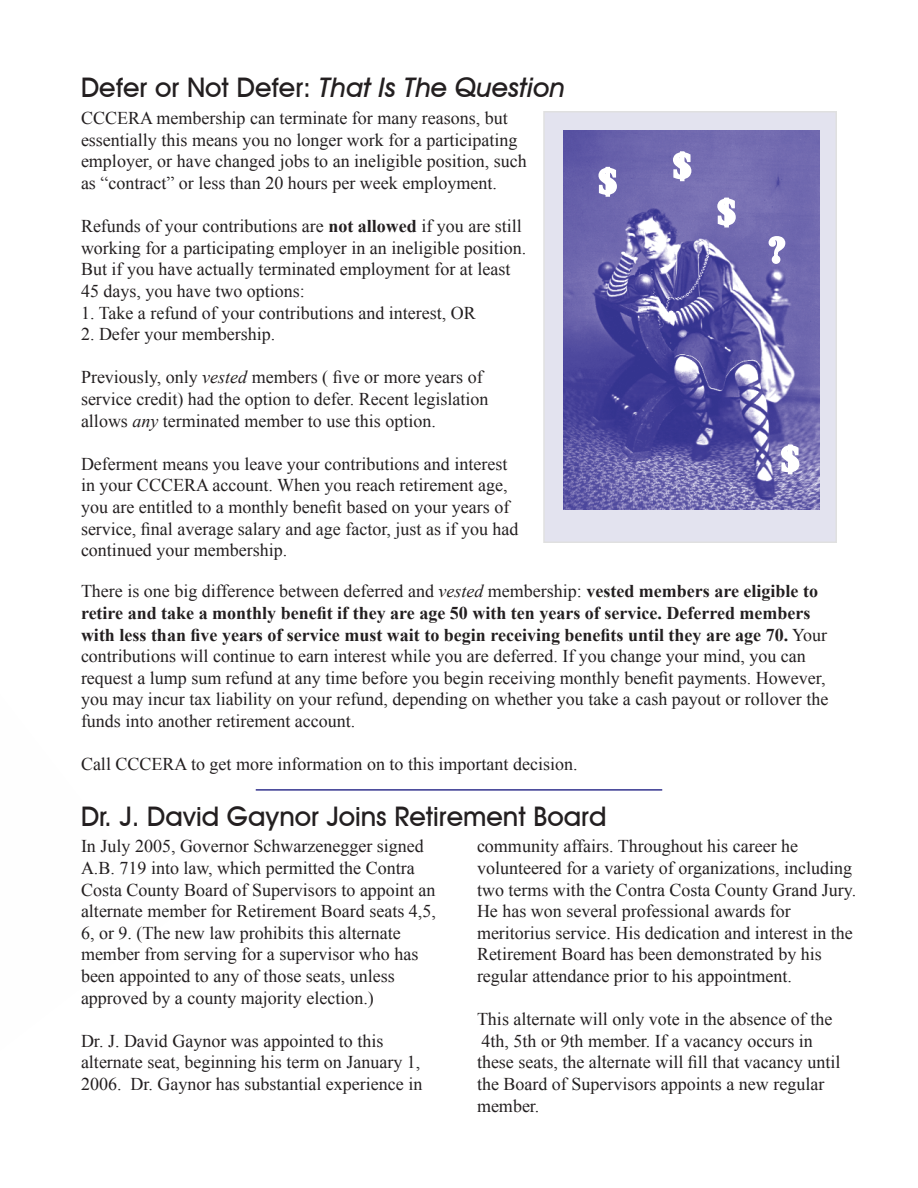
<style>
.page{position:relative;width:918px;height:1188px;background:#fff}
.page>*{position:absolute;margin:0;border:0;box-sizing:border-box;transform-origin:0 0}
.t1{font:700 36px "Times New Roman";color:#fff}
.t2{font:500 27px "Avant Garde IT Cby BT";color:#231f20}
.t3{font:italic 500 27px "Avant Garde IT Cby BT";color:#231f20}
.t4{font:18px/21.6px "Times New Roman";color:#231f20}
.s1{font-style:normal}
.s2{font-weight:700}
.s3{font-style:italic}
</style>
<div class="page">
<hr style="left:256px;top:789px;width:406px;height:2px;background:#34348f">
<div style="left:544px;top:112px;width:292px;height:430px;background:#e3e3ef"></div>
<img style="left:563px;top:131px;width:257px;height:379px">
<svg style="left:596px;top:165px;width:23px;height:33px"></svg>
<svg style="left:671px;top:150px;width:23px;height:33px"></svg>
<svg style="left:715px;top:196px;width:23px;height:33px"></svg>
<svg style="left:779px;top:443px;width:23px;height:33px"></svg>
<svg style="left:766px;top:234px;width:22px;height:32px"></svg>
<h2 class="t3" style="left:81px;top:71px;width:485px"><span class="s1">Defer or Not Defer:</span> That Is The Question</h2>
<p class="t4" style="left:81px;top:107px;width:447px">CCCERA membership can terminate for many reasons, but essentially this means you no longer work for a participating employer, or have changed jobs to an ineligible position, such as “contract” or less than 20 hours per week employment.</p>
<p class="t4" style="left:81px;top:215px;width:447px">Refunds of your contributions are <span class="s2">not allowed</span> if you are still working for a participating employer in an ineligible position.<br>But if you have actually terminated employment for at least 45 days, you have two options:</p>
<p class="t4" style="left:81px;top:301px;width:396px">1. Take a refund of your contributions and interest, OR</p>
<p class="t4" style="left:81px;top:323px;width:196px">2. Defer your membership.</p>
<p class="t4" style="left:81px;top:366px;width:409px">Previously, only <span class="s3">vested</span> members ( five or more years of service credit) had the option to defer. Recent legislation allows <span class="s3">any</span> terminated member to use this option.</p>
<p class="t4" style="left:81px;top:453px;width:439px">Deferment means you leave your contributions and interest in your CCCERA account. When you reach retirement age, you are entitled to a monthly benefit based on your years of service, final average salary and age factor, just as if you had continued your membership.</p>
<h1 class="t1" style="left:599px;top:156px;width:19px">$</h1>
<h1 class="t1" style="left:673px;top:140px;width:19px">$</h1>
<h1 class="t1" style="left:717px;top:187px;width:19px">$</h1>
<h1 class="t1" style="left:768px;top:225px;width:20px">?</h1>
<h1 class="t1" style="left:781px;top:433px;width:19px">$</h1>
<p class="t4" style="left:81px;top:580px;width:749px">There is one big difference between deferred and <span class="s3">vested</span> membership: <span class="s2">vested members are eligible to retire and take a monthly benefit if they are age 50 with ten years of service. Deferred members with less than five years of service must wait to begin receiving benefits until they are age 70.</span> Your contributions will continue to earn interest while you are deferred. If you change your mind, you can request a lump sum refund at any time before you begin receiving monthly benefit payments. However, you may incur tax liability on your refund, depending on whether you take a cash payout or rollover the funds into another retirement account.</p>
<p class="t4" style="left:81px;top:753px;width:498px">Call CCCERA to get more information on to this important decision.</p>
<h2 class="t2" style="left:81px;top:800px;width:527px">Dr. J. David Gaynor Joins Retirement Board</h2>
<p class="t4" style="left:81px;top:835px;width:356px">In July 2005, Governor Schwarzenegger signed A.B. 719 into law, which permitted the Contra Costa County Board of Supervisors to appoint an alternate member for Retirement Board seats 4,5, 6, or 9. (The new law prohibits this alternate member from serving for a supervisor who has been appointed to any of those seats, unless approved by a county majority election.)</p>
<p class="t4" style="left:81px;top:1030px;width:343px">Dr. J. David Gaynor was appointed to this alternate seat, beginning his term on January 1,<br>2006. Dr. Gaynor has substantial experience in</p>
<p class="t4" style="left:477px;top:835px;width:381px">community affairs. Throughout his career he volunteered for a variety of organizations, including two terms with the Contra Costa County Grand Jury.<br>He has won several professional awards for meritorius service. His dedication and interest in the Retirement Board has been demonstrated by his regular attendance prior to his appointment.</p>
<p class="t4" style="left:477px;top:1008px;width:365px">This alternate will only vote in the absence of the 4th, 5th or 9th member. If a vacancy occurs in these seats, the alternate will fill that vacancy until the Board of Supervisors appoints a new regular member.</p>
</div>
